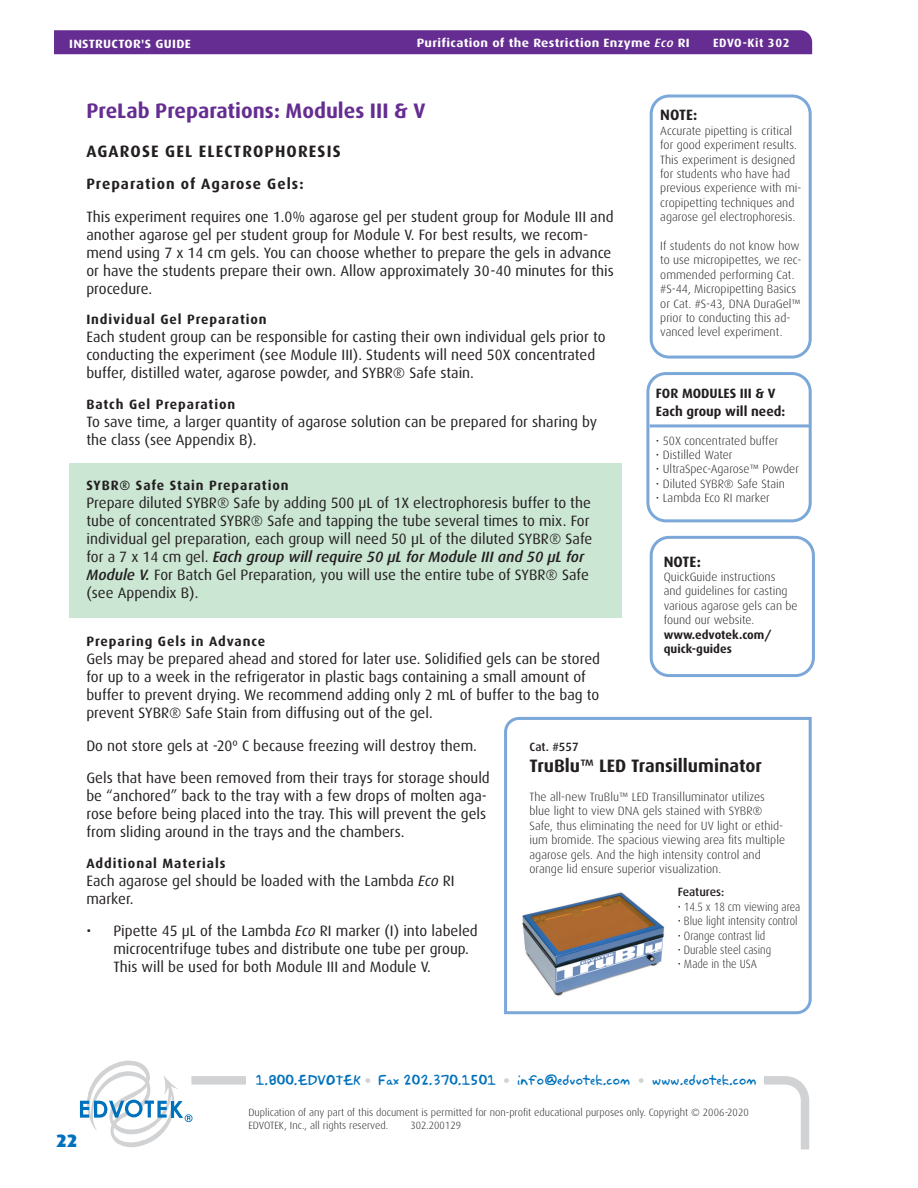
<style>
.page{position:relative;width:918px;height:1188px;background:#fff}
.page>*{position:absolute;margin:0;border:0;box-sizing:border-box;transform-origin:0 0}
.t1{font:700 21px "Dax";color:#652d91}
.t2{font:700 18px "Dax";color:#231f20}
.t3{font:900 18px "Dax";color:#0072bc}
.t4{font:700 16.5px "Dax";letter-spacing:.065em;color:#231f20}
.t5{font:15px/18px "Dax";color:#231f20}
.t6{font:700 15px "Dax";letter-spacing:.065em;color:#231f20}
.t7{font:700 13.5px "Dax";letter-spacing:.065em;color:#231f20}
.t8{font:700 13.5px/18px "Dax";color:#231f20}
.t9{font:12.75px "Akbar Plain";color:#0072bc}
.t10{font:300 12px/14.4px "Dax";color:#231f20}
.t11{font:300 12px "Dax";color:#231f20;scale:.9 1}
.t12{font:700 12px "Dax";letter-spacing:.025em;color:#fff;scale:1.1 1}
.t13{font:700 12px/14.4px "Dax";color:#231f20}
.t14{font:500 12px "Dax";letter-spacing:-.005em;color:#231f20}
.t15{font:700 12px "Dax";letter-spacing:.05em;color:#fff}
.t16{font:300 10.5px/12.6px "Dax";color:#231f20}
.s1{font-weight:500;font-style:italic}
.s2{font-style:italic}
.s3{font-family:"Frutiger";font-weight:900;color:#d1d2d4}
</style>
<div class="page">
<div style="left:69px;top:463px;width:553px;height:155px;background:#cbe6d3"></div>
<div style="left:646px;top:372px;width:166px;height:150px;border:3px solid #7ba8d8;border-radius:18px"></div>
<div style="left:650px;top:94px;width:162px;height:265px;border:3px solid #7ba8d8;border-radius:18px"></div>
<div style="left:650px;top:536px;width:165px;height:141px;border:3px solid #7ba8d8;border-radius:18px"></div>
<svg style="left:504px;top:717px;width:308px;height:298px"></svg>
<img style="left:521px;top:887px;width:145px;height:112px">
<hr style="left:650px;top:424px;width:159px;height:3px;background:#7ba8d8">
<svg style="left:193px;top:1076px;width:616px;height:73px"></svg>
<div style="left:246px;top:1068px;width:517px;height:25px;background:#fff"></div>
<svg style="left:80px;top:1061px;width:113px;height:87px"></svg>
<div style="left:54px;top:30px;width:758px;height:24px;background:#652d91"></div>
<p class="t12" style="left:69px;top:37px;width:112px">INSTRUCTOR'S GUIDE</p>
<p class="t12" style="left:417px;top:37px;width:250px">Purification of the Restriction Enzyme <span class="s1">Eco</span> RI</p>
<p class="t15" style="left:713px;top:37px;width:78px">EDVO-Kit 302</p>
<h1 class="t1" style="left:87px;top:98px;width:340px">PreLab Preparations: Modules III &amp; V</h1>
<p class="t6" style="left:660px;top:107px;width:39px">NOTE:</p>
<p class="t10" style="left:660px;top:124px;width:143px">Accurate pipetting is critical for good experiment results.<br>This experiment is designed for students who have had previous experience with mi&shy;cropipetting techniques and agarose gel electrophoresis.</p>
<p class="t10" style="left:660px;top:239px;width:143px">If students do not know how to use micropipettes, we rec&shy;ommended performing Cat. #S-44, Micropipetting Basics or Cat. #S-43, DNA DuraGel™ prior to conducting this ad&shy;vanced level experiment.</p>
<p class="t4" style="left:86px;top:142px;width:256px">AGAROSE GEL ELECTROPHORESIS</p>
<p class="t6" style="left:86px;top:176px;width:219px">Preparation of Agarose Gels:</p>
<p class="t5" style="left:86px;top:208px;width:529px">This experiment requires one 1.0% agarose gel per student group for Module III and another agarose gel per student group for Module V. For best results, we recom&shy;mend using 7 x 14 cm gels. You can choose whether to prepare the gels in advance or have the students prepare their own. Allow approximately 30-40 minutes for this procedure.</p>
<p class="t7" style="left:86px;top:312px;width:182px">Individual Gel Preparation</p>
<p class="t5" style="left:86px;top:328px;width:521px">Each student group can be responsible for casting their own individual gels prior to conducting the experiment (see Module III). Students will need 50X concentrated buffer, distilled water, agarose powder, and SYBR® Safe stain.</p>
<p class="t7" style="left:86px;top:397px;width:150px">Batch Gel Preparation</p>
<p class="t5" style="left:86px;top:413px;width:512px">To save time, a larger quantity of agarose solution can be prepared for sharing by the class (see Appendix B).</p>
<p class="t7" style="left:86px;top:478px;width:204px">SYBR® Safe Stain Preparation</p>
<p class="t5" style="left:86px;top:494px;width:507px">Prepare diluted SYBR® Safe by adding 500 µL of 1X electrophoresis buffer to the tube of concentrated SYBR® Safe and tapping the tube several times to mix. For individual gel preparation, each group will need 50 µL of the diluted SYBR® Safe for a 7 x 14 cm gel. <span class="s1">Each group will require 50 µL for Module III and 50 µL for Module V.</span> For Batch Gel Preparation, you will use the entire tube of SYBR® Safe (see Appendix B).</p>
<p class="t7" style="left:86px;top:634px;width:180px">Preparing Gels in Advance</p>
<p class="t5" style="left:86px;top:650px;width:515px">Gels may be prepared ahead and stored for later use. Solidified gels can be stored for up to a week in the refrigerator in plastic bags containing a small amount of buffer to prevent drying. We recommend adding only 2 mL of buffer to the bag to prevent SYBR® Safe Stain from diffusing out of the gel.</p>
<p class="t5" style="left:86px;top:730px;width:405px;line-height:32.4px">Do not store gels at -20º C because freezing will destroy them.<br>Gels that have been removed from their trays for storage should</p>
<p class="t5" style="left:86px;top:787px;width:402px;text-align:justify">be “anchored” back to the tray with a few drops of molten aga&shy;rose before being placed into the tray. This will prevent the gels from sliding around in the trays and the chambers.</p>
<p class="t7" style="left:86px;top:856px;width:141px">Additional Materials</p>
<p class="t5" style="left:86px;top:872px;width:370px">Each agarose gel should be loaded with the Lambda <span class="s2">Eco</span> RI marker.</p>
<p class="t5" style="left:113px;top:922px;width:366px;text-indent:-27px">• Pipette 45 µL of the Lambda <span class="s2">Eco</span> RI marker (I) into labeled microcentrifuge tubes and distribute one tube per group.<br>This will be used for both Module III and Module V.</p>
<p class="t8" style="left:656px;top:384px;width:131px">FOR MODULES III &amp; V<br>Each group will need:</p>
<p class="t10" style="left:656px;top:433px;width:124px">• 50X concentrated buffer</p>
<p class="t10" style="left:656px;top:448px;width:78px">• Distilled Water</p>
<p class="t10" style="left:656px;top:462px;width:145px">• UltraSpec-Agarose™ Powder</p>
<p class="t10" style="left:656px;top:477px;width:130px">• Diluted SYBR® Safe Stain</p>
<p class="t10" style="left:656px;top:491px;width:115px">• Lambda Eco RI marker</p>
<p class="t6" style="left:664px;top:553px;width:39px">NOTE:</p>
<p class="t10" style="left:664px;top:570px;width:135px">QuickGuide instructions<br>and guidelines for casting various agarose gels can be found our website.</p>
<p class="t13" style="left:664px;top:627px;width:109px">www.edvotek.com/ quick-guides</p>
<p class="t14" style="left:530px;top:740px;width:51px">Cat. #557</p>
<p class="t2" style="left:530px;top:756px;width:234px">TruBlu™ LED Transilluminator</p>
<p class="t10" style="left:530px;top:790px;width:257px">The all-new TruBlu™ LED Transilluminator utilizes blue light to view DNA gels stained with SYBR® Safe, thus eliminating the need for UV light or ethid&shy;ium bromide. The spacious viewing area fits multiple agarose gels. And the high intensity control and orange lid ensure superior visualization.</p>
<p class="t14" style="left:678px;top:885px;width:48px">Features:</p>
<p class="t11" style="left:678px;top:900px;width:138px">• 14.5 x 18 cm viewing area</p>
<p class="t11" style="left:678px;top:914px;width:135px">• Blue light intensity control</p>
<p class="t11" style="left:678px;top:929px;width:99px">• Orange contrast lid</p>
<p class="t11" style="left:678px;top:943px;width:105px">• Durable steel casing</p>
<p class="t11" style="left:678px;top:958px;width:90px">• Made in the USA</p>
<p class="t9" style="left:256px;top:1070px;width:502px">1.800.EDVOTEK <span class="s3">•</span> Fax 202.370.1501 <span class="s3">•</span> info@edvotek.com <span class="s3">•</span> www.edvotek.com</p>
<p class="t3" style="left:56px;top:1130px;width:23px">22</p>
<p class="t16" style="left:248px;top:1106px;width:502px">Duplication of any part of this document is permitted for non-profit educational purposes only. Copyright © 2006-2020<br>EDVOTEK, Inc., all rights reserved.</p>
<p class="t16" style="left:410px;top:1119px;width:52px">302.200129</p>
</div>
